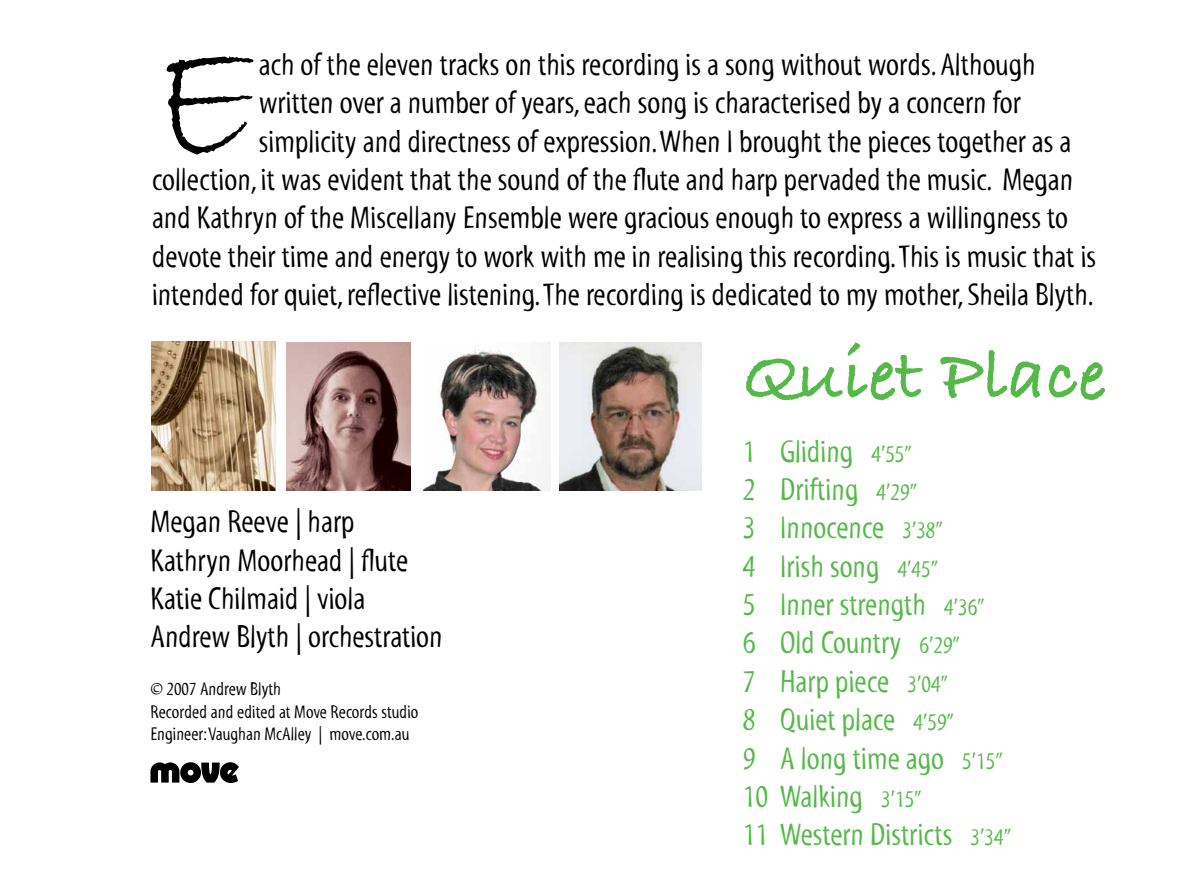
<style>
.page{position:relative;width:1191px;height:893px;background:#fff}
.page>*{position:absolute;margin:0;border:0;box-sizing:border-box;transform-origin:0 0}
.t1{font:178.2px "Bradley Hand ITC";color:#000}
.t2{font:74.55px "Bradley Hand ITCTT Bold";color:#54b948}
.t3{font:31.95px/38.4px "Myriad Tilt";color:#000}
.t4{font:31.95px/38.4px "Myriad Tilt";color:#54b948}
.t5{font:18.6px/22.4px "Myriad Tilt";color:#000}
.s1{font-size:24px}
</style>
<div class="page">
<img style="left:560px;top:342px;width:141px;height:148px">
<img style="left:423px;top:342px;width:127px;height:148px">
<img style="left:286px;top:342px;width:125px;height:148px">
<img style="left:152px;top:341px;width:123px;height:149px">
<svg style="left:150px;top:762px;width:89px;height:21px"></svg>
<h1 class="t1" style="left:152px;top:-12px;width:108px">E</h1>
<p class="t3" style="left:259px;top:46px;width:778px">ach of the eleven tracks on this recording is a song without words. Although</p>
<p class="t3" style="left:259px;top:84px;width:763px">written over a number of years, each song is characterised by a concern for</p>
<p class="t3" style="left:259px;top:123px;width:814px">simplicity and directness of expression. When I brought the pieces together as a</p>
<p class="t3" style="left:152px;top:161px;width:922px">collection, it was evident that the sound of the flute and harp pervaded the music. Megan</p>
<p class="t3" style="left:152px;top:199px;width:917px">and Kathryn of the Miscellany Ensemble were gracious enough to express a willingness to</p>
<p class="t3" style="left:152px;top:238px;width:945px">devote their time and energy to work with me in realising this recording. This is music that is</p>
<p class="t3" style="left:152px;top:276px;width:943px">intended for quiet, reflective listening. The recording is dedicated to my mother, Sheila Blyth.</p>
<h2 class="t2" style="left:743px;top:333px;width:365px">Quiet Place</h2>
<p class="t4" style="left:743px;top:432px;width:270px">1 Gliding <span class="s1">4’55”<br></span>2 Drifting <span class="s1">4’29”<br></span>3 Innocence <span class="s1">3’38”<br></span>4 Irish song <span class="s1">4’45”<br></span>5 Inner strength <span class="s1">4’36”<br></span>6 Old Country <span class="s1">6’29”<br></span>7 Harp piece <span class="s1">3’04”<br></span>8 Quiet place <span class="s1">4’59”<br></span>9 A long time ago <span class="s1">5’15”<br></span>10 Walking <span class="s1">3’15”<br></span>11 Western Districts <span class="s1">3’34”</span></p>
<p class="t3" style="left:150px;top:503px;width:294px">Megan Reeve | harp<br>Kathryn Moorhead | flute<br>Katie Chilmaid | viola<br>Andrew Blyth | orchestration</p>
<p class="t5" style="left:150px;top:678px;width:269px">© 2007 Andrew Blyth<br>Recorded and edited at Move Records studio<br>Engineer: Vaughan McAlley | move.com.au</p>
</div>
